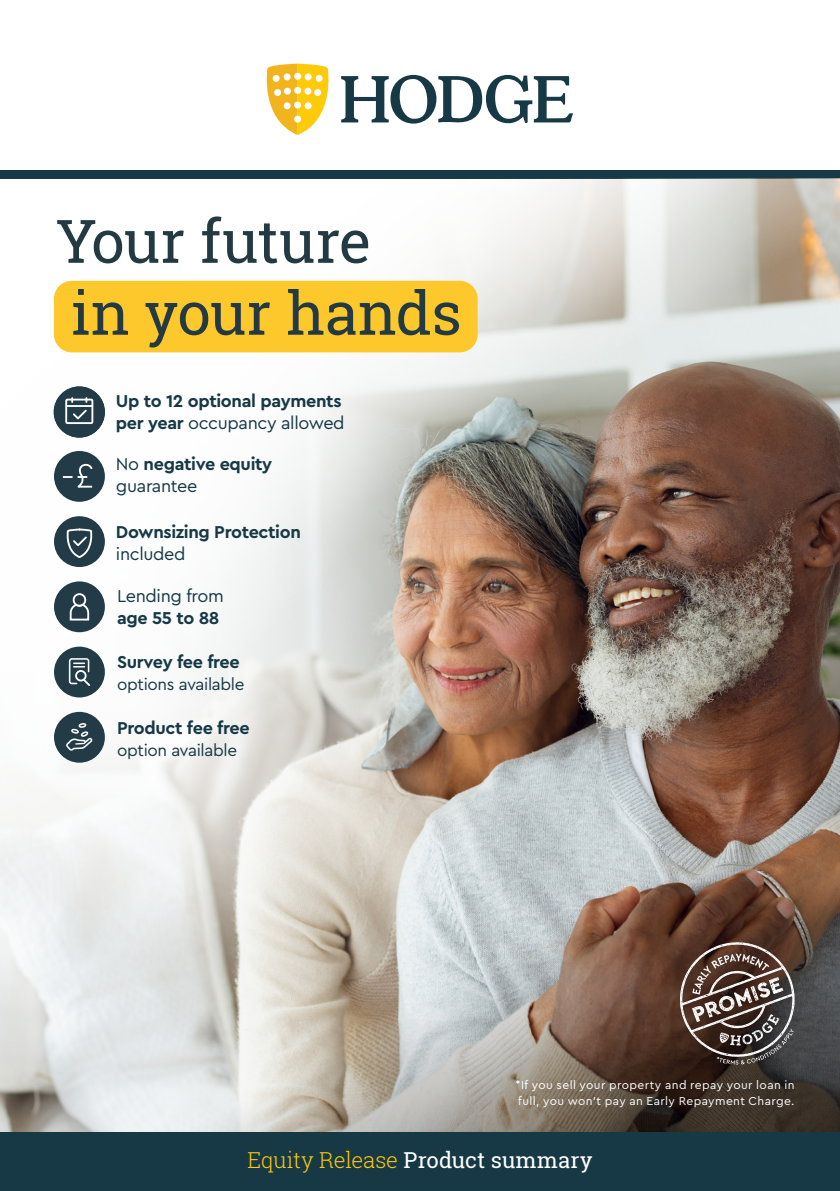
<style>
.page{position:relative;width:840px;height:1191px;background:#fff}
.page>*{position:absolute;margin:0;border:0;box-sizing:border-box;transform-origin:0 0}
.t1{font:60px "Roboto Slab";letter-spacing:-.01em;color:#233a42}
.Footnote{font:22px "Roboto Slab";letter-spacing:.005em;color:#fff}
.Body_1{font:700 18px/22px "Cera Pro";letter-spacing:-.02em;color:#173945}
.Body_1-2{font:18px/22px "Cera Pro";letter-spacing:-.02em;color:#173945}
.Body_1-3{font:17px "Cera Pro";letter-spacing:-.02em;color:#173945}
.Body_2{font:12px/16px "Cera Pro";letter-spacing:.035em;color:#fff}
.s1{font-weight:400}
.s2{font-weight:700}
.s3{font-weight:300;color:#feca0a}
</style>
<div class="page">
<div style="left:0;top:170px;width:839px;height:9px;background:#173945"></div>
<svg style="left:341px;top:75px;width:232px;height:49px"></svg>
<svg style="left:266px;top:64px;width:63px;height:71px"></svg>
<div style="left:0;top:1131px;width:839px;height:60px;background:#173945"></div>
<img style="left:377px;top:179px;width:462px;height:494px">
<img style="left:0;top:673px;width:839px;height:458px">
<svg style="left:0;top:435px;width:396px;height:525px"></svg>
<svg style="left:0;top:280px;width:377px;height:409px"></svg>
<svg style="left:679px;top:942px;width:115px;height:122px;background:#65554e"></svg>
<div style="left:54px;top:516px;width:51px;height:51px;background:#223b47;border-radius:50%"></div>
<svg style="left:66px;top:528px;width:27px;height:30px"></svg>
<div style="left:54px;top:581px;width:51px;height:51px;background:#223b47;border-radius:50%"></div>
<svg style="left:69px;top:593px;width:21px;height:28px"></svg>
<div style="left:54px;top:646px;width:51px;height:51px;background:#223b47;border-radius:50%"></div>
<svg style="left:68px;top:658px;width:22px;height:28px"></svg>
<div style="left:54px;top:712px;width:51px;height:50px;background:#223b47;border-radius:50%"></div>
<svg style="left:66px;top:723px;width:27px;height:28px"></svg>
<div style="left:54px;top:386px;width:51px;height:51px;background:#223b47;border-radius:50%"></div>
<hr style="left:67px;top:405px;width:25px;height:2px;background:#fff">
<svg style="left:73px;top:409px;width:14px;height:11px"></svg>
<div style="left:65px;top:398px;width:28px;height:26px;border:2px solid #fff"></div>
<div style="left:54px;top:451px;width:51px;height:51px;background:#223b47;border-radius:50%"></div>
<svg style="left:63px;top:463px;width:30px;height:25px"></svg>
<div style="left:54px;top:281px;width:423px;height:71px;background:#fcc82c;border-radius:18px"></div>
<p class="t1" style="left:56px;top:200px;width:317px">Your future</p>
<p class="t1" style="left:71px;top:272px;width:392px">in your hands</p>
<p class="Body_1" style="left:116px;top:390px;width:230px">Up to 12 optional payments per year <span class="s1">occupancy allowed</span></p>
<p class="Body_1" style="left:116px;top:452px;width:158px"><span class="s1">No</span> negative equity <span class="s1">guarantee</span></p>
<p class="Body_1" style="left:116px;top:520px;width:186px">Downsizing Protection <span class="s1">included</span></p>
<p class="Body_1-2" style="left:117px;top:584px;width:108px">Lending from <span class="s2">age 55 to 88</span></p>
<p class="Body_1" style="left:117px;top:650px;width:124px">Survey fee free</p>
<p class="Body_1-3" style="left:117px;top:673px;width:129px">options available</p>
<p class="Body_1" style="left:117px;top:715px;width:134px">Product fee free</p>
<p class="Body_1-3" style="left:117px;top:738px;width:121px">option available</p>
<p class="Body_2" style="left:515px;top:1076px;width:280px">*If you sell your property and repay your loan in full, you won’t pay an Early Repayment Charge.</p>
<p class="Footnote" style="left:247px;top:1145px;width:346px"><span class="s3">Equity Release</span> Product summary</p>
</div>
